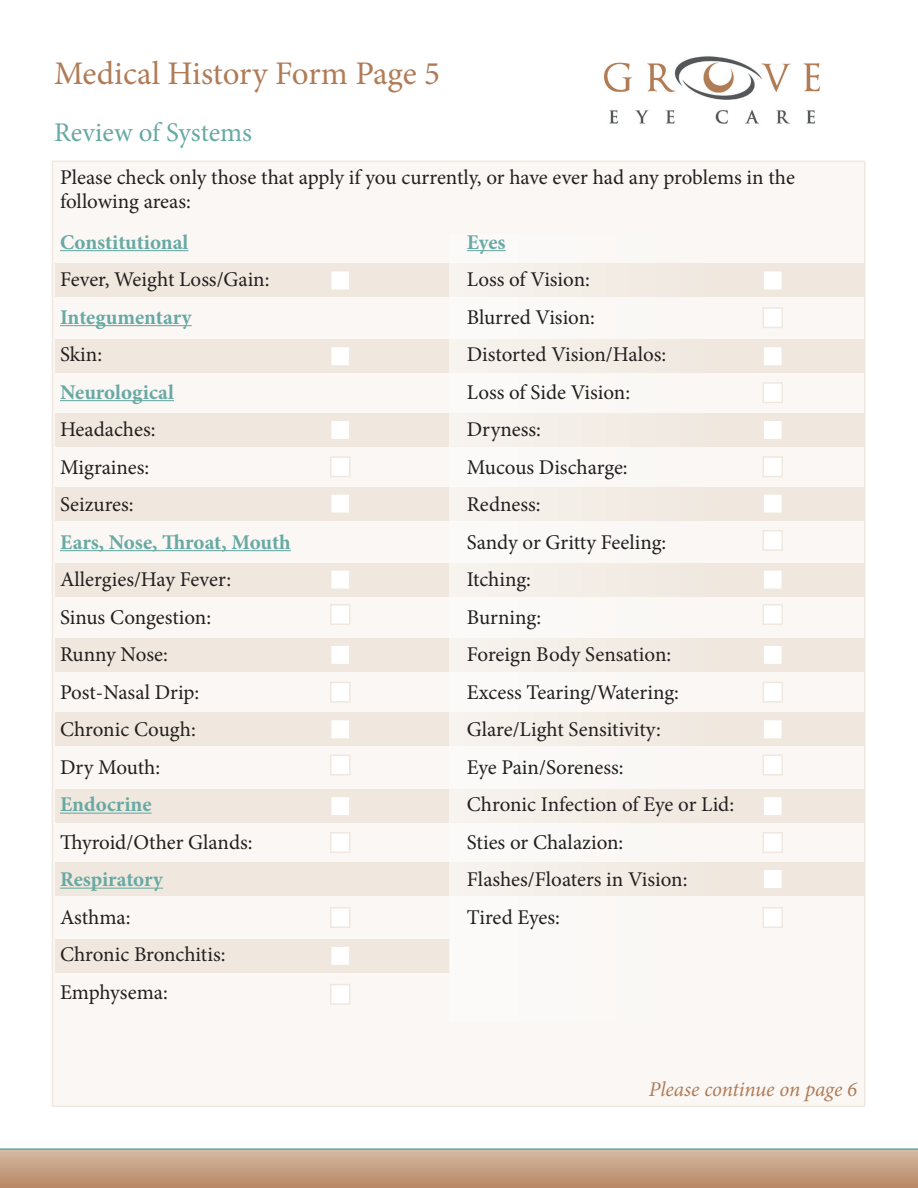
<style>
.page{position:relative;width:918px;height:1188px;background:#fff}
.page>*{position:absolute;margin:0;border:0;box-sizing:border-box;transform-origin:0 0}
.t1{font:33px "Minion Pro";letter-spacing:-.005em;color:#b07c57}
.t2{font:27px "Minion Pro";color:#67a9a3}
.Label{font:21px/24px "Minion Pro";color:#231f20}
.Label-2{font:700 21px "Minion Pro";color:#67a9a3}
.Label-3{font:italic 21px "Minion Pro";letter-spacing:-.005em;color:#b07c57}
</style>
<div class="page">
<svg style="left:0;top:1148px;width:918px;height:40px;background:#c2a186"></svg>
<img style="left:604px;top:56px;width:217px;height:68px">
<div style="left:52px;top:161px;width:813px;height:945px;background:#faf7f4"></div>
<div style="left:55px;top:263px;width:810px;height:34px;background:#f0e8df"></div>
<div style="left:55px;top:339px;width:810px;height:34px;background:#f0e8df"></div>
<div style="left:55px;top:413px;width:810px;height:34px;background:#f0e8df"></div>
<div style="left:55px;top:487px;width:810px;height:33px;background:#f0e8df"></div>
<div style="left:55px;top:563px;width:810px;height:34px;background:#f0e8df"></div>
<div style="left:55px;top:638px;width:810px;height:34px;background:#f0e8df"></div>
<div style="left:55px;top:712px;width:810px;height:34px;background:#f0e8df"></div>
<div style="left:55px;top:789px;width:810px;height:34px;background:#f0e8df"></div>
<div style="left:55px;top:862px;width:810px;height:34px;background:#f0e8df"></div>
<div style="left:55px;top:939px;width:395px;height:34px;background:#f0e8df"></div>
<div style="left:450px;top:234px;width:405px;height:787px;background:linear-gradient(to right,#f9f7f4,#f5f0ea)"></div>
<hr style="left:60px;top:250px;width:128px;height:1px;background:#67a9a3">
<hr style="left:60px;top:325px;width:132px;height:1px;background:#67a9a3">
<hr style="left:60px;top:400px;width:114px;height:1px;background:#67a9a3">
<hr style="left:60px;top:550px;width:231px;height:1px;background:#67a9a3">
<hr style="left:60px;top:813px;width:92px;height:1px;background:#67a9a3">
<hr style="left:60px;top:888px;width:103px;height:1px;background:#67a9a3">
<hr style="left:467px;top:250px;width:39px;height:1px;background:#67a9a3">
<div style="left:330px;top:270px;width:21px;height:21px;background:#fff;border:2px solid #f0e8df"></div>
<div style="left:762px;top:270px;width:21px;height:21px;background:#fff;border:2px solid #f0e8df"></div>
<div style="left:762px;top:307px;width:21px;height:21px;background:#fff;border:2px solid #f0e8df"></div>
<div style="left:762px;top:382px;width:21px;height:21px;background:#fff;border:2px solid #f0e8df"></div>
<div style="left:762px;top:530px;width:21px;height:21px;background:#fff;border:2px solid #f0e8df"></div>
<div style="left:330px;top:346px;width:21px;height:21px;background:#fff;border:2px solid #f0e8df"></div>
<div style="left:762px;top:346px;width:21px;height:21px;background:#fff;border:2px solid #f0e8df"></div>
<div style="left:330px;top:419px;width:21px;height:21px;background:#fff;border:2px solid #f0e8df"></div>
<div style="left:762px;top:419px;width:21px;height:21px;background:#fff;border:2px solid #f0e8df"></div>
<div style="left:330px;top:456px;width:21px;height:21px;background:#fff;border:2px solid #f0e8df"></div>
<div style="left:762px;top:456px;width:21px;height:21px;background:#fff;border:2px solid #f0e8df"></div>
<div style="left:330px;top:493px;width:21px;height:21px;background:#fff;border:2px solid #f0e8df"></div>
<div style="left:762px;top:493px;width:21px;height:21px;background:#fff;border:2px solid #f0e8df"></div>
<div style="left:330px;top:569px;width:21px;height:21px;background:#fff;border:2px solid #f0e8df"></div>
<div style="left:762px;top:569px;width:21px;height:21px;background:#fff;border:2px solid #f0e8df"></div>
<div style="left:330px;top:604px;width:21px;height:21px;background:#fff;border:2px solid #f0e8df"></div>
<div style="left:762px;top:604px;width:21px;height:21px;background:#fff;border:2px solid #f0e8df"></div>
<div style="left:330px;top:644px;width:21px;height:21px;background:#fff;border:2px solid #f0e8df"></div>
<div style="left:762px;top:644px;width:21px;height:21px;background:#fff;border:2px solid #f0e8df"></div>
<div style="left:330px;top:682px;width:21px;height:21px;background:#fff;border:2px solid #f0e8df"></div>
<div style="left:762px;top:682px;width:21px;height:21px;background:#fff;border:2px solid #f0e8df"></div>
<div style="left:330px;top:719px;width:21px;height:21px;background:#fff;border:2px solid #f0e8df"></div>
<div style="left:762px;top:719px;width:21px;height:21px;background:#fff;border:2px solid #f0e8df"></div>
<div style="left:330px;top:755px;width:21px;height:20px;background:#fff;border:2px solid #f0e8df"></div>
<div style="left:762px;top:755px;width:21px;height:20px;background:#fff;border:2px solid #f0e8df"></div>
<div style="left:330px;top:796px;width:21px;height:21px;background:#fff;border:2px solid #f0e8df"></div>
<div style="left:762px;top:796px;width:21px;height:21px;background:#fff;border:2px solid #f0e8df"></div>
<div style="left:330px;top:832px;width:21px;height:21px;background:#fff;border:2px solid #f0e8df"></div>
<div style="left:762px;top:832px;width:21px;height:21px;background:#fff;border:2px solid #f0e8df"></div>
<div style="left:762px;top:869px;width:21px;height:21px;background:#fff;border:2px solid #f0e8df"></div>
<div style="left:330px;top:907px;width:21px;height:21px;background:#fff;border:2px solid #f0e8df"></div>
<div style="left:762px;top:907px;width:21px;height:21px;background:#fff;border:2px solid #f0e8df"></div>
<div style="left:330px;top:945px;width:21px;height:21px;background:#fff;border:2px solid #f0e8df"></div>
<div style="left:330px;top:984px;width:21px;height:21px;background:#fff;border:2px solid #f0e8df"></div>
<p class="t1" style="left:54px;top:52px;width:388px">Medical History Form Page 5</p>
<p class="t2" style="left:54px;top:115px;width:200px">Review of Systems</p>
<p class="Label" style="left:60px;top:165px;width:737px">Please check only those that apply if you currently, or have ever had any problems in the following areas:</p>
<p class="Label-2" style="left:60px;top:227px;width:130px">Constitutional</p>
<p class="Label" style="left:60px;top:267px;width:211px">Fever, Weight Loss/Gain:</p>
<p class="Label-2" style="left:60px;top:302px;width:133px">Integumentary</p>
<p class="Label" style="left:60px;top:342px;width:44px">Skin:</p>
<p class="Label-2" style="left:60px;top:377px;width:116px">Neurological</p>
<p class="Label" style="left:60px;top:417px;width:97px">Headaches:</p>
<p class="Label" style="left:60px;top:455px;width:91px">Migraines:</p>
<p class="Label" style="left:60px;top:492px;width:75px">Seizures:</p>
<p class="Label-2" style="left:60px;top:527px;width:232px">Ears, Nose, Throat, Mouth</p>
<p class="Label" style="left:60px;top:567px;width:173px">Allergies/Hay Fever:</p>
<p class="Label" style="left:60px;top:605px;width:153px">Sinus Congestion:</p>
<p class="Label" style="left:60px;top:642px;width:110px">Runny Nose:</p>
<p class="Label" style="left:60px;top:680px;width:141px">Post-Nasal Drip:</p>
<p class="Label" style="left:60px;top:717px;width:137px">Chronic Cough:</p>
<p class="Label" style="left:60px;top:755px;width:102px">Dry Mouth:</p>
<p class="Label-2" style="left:60px;top:790px;width:93px">Endocrine</p>
<p class="Label" style="left:60px;top:830px;width:194px">Thyroid/Other Glands:</p>
<p class="Label-2" style="left:60px;top:865px;width:105px">Respiratory</p>
<p class="Label" style="left:60px;top:905px;width:72px">Asthma:</p>
<p class="Label" style="left:60px;top:942px;width:167px">Chronic Bronchitis:</p>
<p class="Label" style="left:60px;top:980px;width:109px">Emphysema:</p>
<p class="Label-2" style="left:467px;top:227px;width:40px">Eyes</p>
<p class="Label" style="left:467px;top:267px;width:125px">Loss of Vision:</p>
<p class="Label" style="left:467px;top:305px;width:130px">Blurred Vision:</p>
<p class="Label" style="left:467px;top:342px;width:201px">Distorted Vision/Halos:</p>
<p class="Label" style="left:467px;top:380px;width:165px">Loss of Side Vision:</p>
<p class="Label" style="left:467px;top:417px;width:75px">Dryness:</p>
<p class="Label" style="left:467px;top:455px;width:162px">Mucous Discharge:</p>
<p class="Label" style="left:467px;top:492px;width:75px">Redness:</p>
<p class="Label" style="left:467px;top:530px;width:201px">Sandy or Gritty Feeling:</p>
<p class="Label" style="left:467px;top:567px;width:66px">Itching:</p>
<p class="Label" style="left:467px;top:605px;width:76px">Burning:</p>
<p class="Label" style="left:467px;top:642px;width:206px">Foreign Body Sensation:</p>
<p class="Label" style="left:467px;top:680px;width:214px">Excess Tearing/Watering:</p>
<p class="Label" style="left:467px;top:717px;width:196px">Glare/Light Sensitivity:</p>
<p class="Label" style="left:467px;top:755px;width:158px">Eye Pain/Soreness:</p>
<p class="Label" style="left:467px;top:792px;width:269px">Chronic Infection of Eye or Lid:</p>
<p class="Label" style="left:467px;top:830px;width:158px">Sties or Chalazion:</p>
<p class="Label" style="left:467px;top:867px;width:222px">Flashes/Floaters in Vision:</p>
<p class="Label" style="left:467px;top:905px;width:95px">Tired Eyes:</p>
<p class="Label-3" style="left:649px;top:1075px;width:210px">Please continue on page 6</p>
</div>
